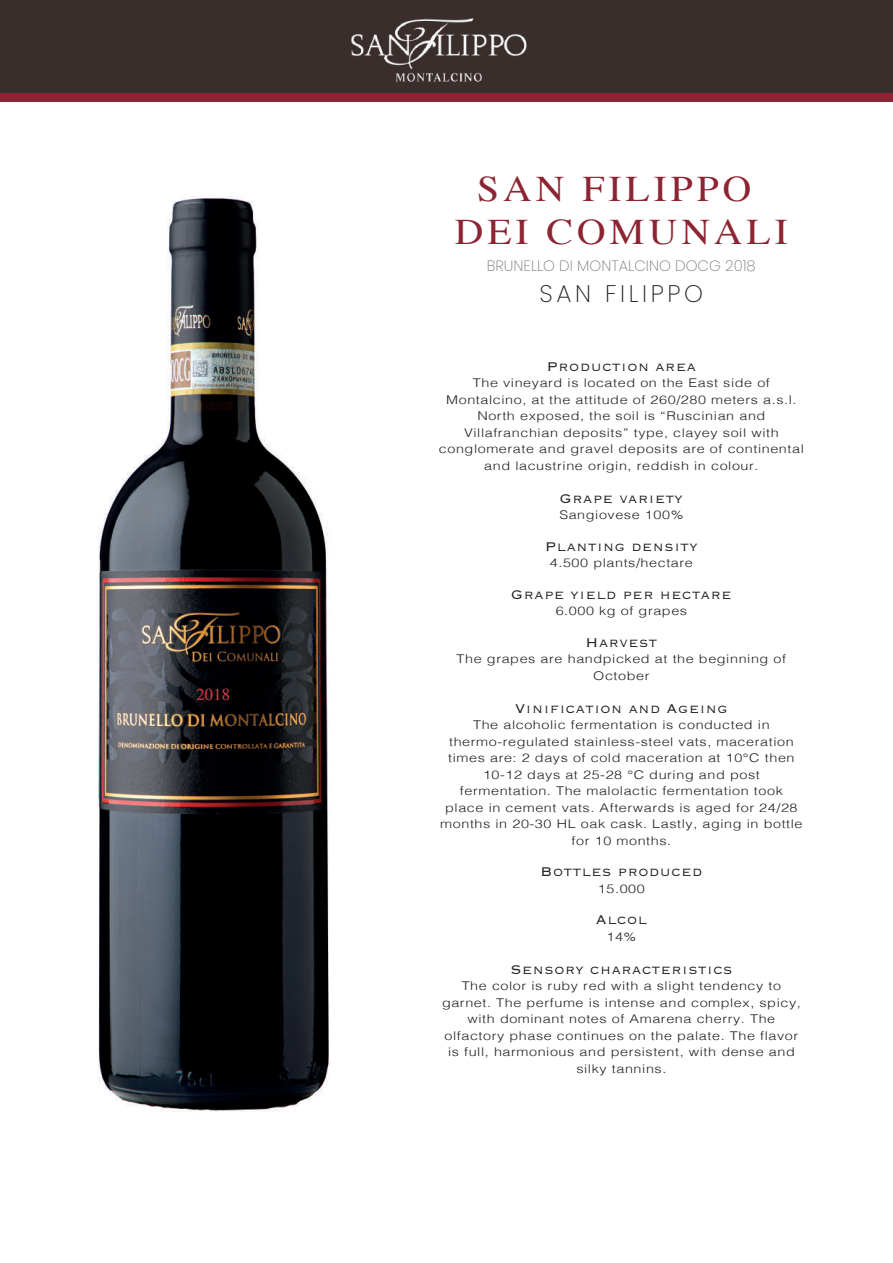
<style>
.page{position:relative;width:893px;height:1263px;background:#fff}
.page>*{position:absolute;margin:0;border:0;box-sizing:border-box;transform-origin:0 0}
.t1{font:36px/43.2px "Times";letter-spacing:.1em;color:#8d2431;text-align:center;scale:1.1 1}
.t2{font:200 24px "Poppins";letter-spacing:.15em;color:#231f20}
.t3{font:16.5px "Copperplate Thirty Two BC";letter-spacing:.04em;color:#231f20}
.t4{font:200 15px "Poppins";color:#7a7c81}
.t5{font:300 12px/16.5px "Helvetica";letter-spacing:.04em;color:#231f20;text-align:center;scale:1.2 1}
</style>
<div class="page">
<div style="left:0;top:0;width:893px;height:93px;background:#392e2c"></div>
<div style="left:0;top:93px;width:893px;height:8px;background:#8d2431"></div>
<img style="left:351px;top:18px;width:176px;height:64px">
<img style="left:98px;top:197px;width:231px;height:915px">
<h1 class="t1" style="left:455px;top:164px;width:304px">SAN FILIPPO<br>DEI COMUNALI</h1>
<p class="t4" style="left:487px;top:257px;width:270px">BRUNELLO DI MONTALCINO DOCG 2018</p>
<h2 class="t2" style="left:539px;top:279px;width:165px">SAN FILIPPO</h2>
<h3 class="t3" style="left:547px;top:358px;width:151px">Production area</h3>
<p class="t5" style="left:439px;top:374px;width:306px">The vineyard is located on the East side of Montalcino, at the attitude of 260/280 meters a.s.l.<br>North exposed, the soil is “Ruscinian and Villafranchian deposits” type, clayey soil with conglomerate and gravel deposits are of continental and lacustrine origin, reddish in colour.</p>
<h3 class="t3" style="left:560px;top:490px;width:124px">Grape variety</h3>
<p class="t5" style="left:559px;top:506px;width:105px">Sangiovese 100%</p>
<h3 class="t3" style="left:545px;top:538px;width:154px">Planting density</h3>
<p class="t5" style="left:550px;top:554px;width:121px">4.500 plants/hectare</p>
<h3 class="t3" style="left:511px;top:586px;width:222px">Grape yield per hectare</h3>
<p class="t5" style="left:556px;top:602px;width:111px">6.000 kg of grapes</p>
<h3 class="t3" style="left:586px;top:634px;width:73px">Harvest</h3>
<p class="t5" style="left:457px;top:650px;width:276px">The grapes are handpicked at the beginning of<br>October</p>
<h3 class="t3" style="left:515px;top:700px;width:214px">Vinification and Ageing</h3>
<p class="t5" style="left:440px;top:716px;width:303px">The alcoholic fermentation is conducted in thermo-regulated stainless-steel vats, maceration times are: 2 days of cold maceration at 10°C then 10-12 days at 25-28 °C during and post fermentation. The malolactic fermentation took place in cement vats. Afterwards is aged for 24/28 months in 20-30 HL oak cask. Lastly, aging in bottle for 10 months.</p>
<h3 class="t3" style="left:541px;top:864px;width:163px">Bottles produced</h3>
<p class="t5" style="left:598px;top:879px;width:41px">15.000</p>
<h3 class="t3" style="left:596px;top:912px;width:53px">Alcol</h3>
<p class="t5" style="left:606px;top:927px;width:26px">14%</p>
<h3 class="t3" style="left:510px;top:961px;width:223px">Sensory characteristics</h3>
<p class="t5" style="left:442px;top:977px;width:300px">The color is ruby red with a slight tendency to garnet. The perfume is intense and complex, spicy, with dominant notes of Amarena cherry. The olfactory phase continues on the palate. The flavor is full, harmonious and persistent, with dense and silky tannins.</p>
</div>
